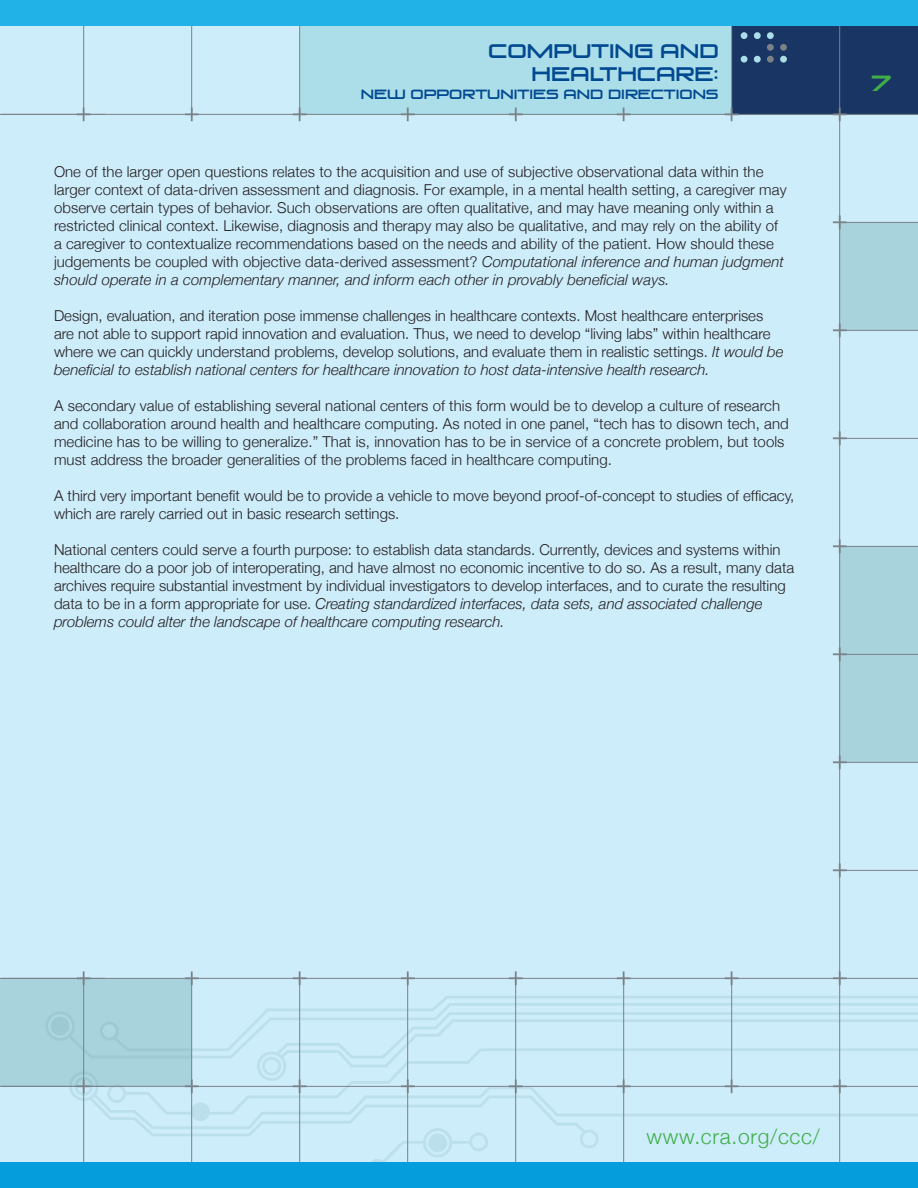
<style>
.page{position:relative;width:918px;height:1188px;background:#ceedfb}
.page>*{position:absolute;margin:0;border:0;box-sizing:border-box;transform-origin:0 0}
.t1{font:300 21px "Helvetica Neue";letter-spacing:.035em;color:#40ae49}
.t2{font:21px "Venus Rising";color:#40ae49}
.t3{font:18.75px/22.5px "Venus Rising";color:#014990;text-align:right}
.t4{font:300 15px/18px "Helvetica Neue";letter-spacing:.005em;color:#231f20}
.t5{font:12.75px "Venus Rising";color:#014990}
.s1{font-style:italic}
</style>
<div class="page">
<div style="left:0;top:979px;width:192px;height:107px;background:#a8d2dc"></div>
<div style="left:840px;top:222px;width:78px;height:108px;background:#a8d2dc"></div>
<div style="left:840px;top:546px;width:78px;height:216px;background:#a8d2dc"></div>
<div style="left:300px;top:16px;width:434px;height:98px;background:#abdee9"></div>
<div style="left:732px;top:6px;width:186px;height:108px;background:#193563"></div>
<hr style="left:0;top:114px;width:105px;height:1px;background:#7a8187">
<hr style="left:0;top:978px;width:105px;height:1px;background:#7a8187">
<hr style="left:0;top:1086px;width:105px;height:1px;background:#7a8187">
<svg style="left:55px;top:994px;width:863px;height:168px"></svg>
<div style="left:101px;top:1023px;width:16px;height:16px;background:#add6e1;border-radius:50%"></div>
<div style="left:100px;top:1022px;width:19px;height:18px;border:3px solid #70aaae;border-radius:50%"></div>
<div style="left:109px;top:1086px;width:16px;height:16px;background:#ccecfa;border-radius:50%"></div>
<div style="left:107px;top:1084px;width:19px;height:19px;border:3px solid #70aaae;border-radius:50%"></div>
<div style="left:193px;top:1104px;width:16px;height:16px;background:#bbdfeb;border-radius:50%"></div>
<div style="left:191px;top:1102px;width:19px;height:19px;border:3px solid #70aaae;border-radius:50%"></div>
<div style="left:368px;top:1159px;width:19px;height:19px;border:3px solid #70aaae;border-radius:50%"></div>
<svg style="left:47px;top:1013px;width:26px;height:26px"></svg>
<div style="left:45px;top:1011px;width:30px;height:30px;border:3px solid #70aaae;border-radius:50%"></div>
<div style="left:52px;top:1018px;width:16px;height:16px;background:#9dcad2;border-radius:50%"></div>
<div style="left:51px;top:1017px;width:19px;height:19px;border:3px solid #70aaae;border-radius:50%"></div>
<svg style="left:424px;top:1129px;width:27px;height:27px"></svg>
<div style="left:423px;top:1128px;width:29px;height:30px;border:3px solid #70aaae;border-radius:50%"></div>
<div style="left:430px;top:1135px;width:16px;height:16px;background:#bbdfeb;border-radius:50%"></div>
<div style="left:428px;top:1133px;width:19px;height:19px;border:3px solid #70aaae;border-radius:50%"></div>
<svg style="left:258px;top:1053px;width:27px;height:27px"></svg>
<div style="left:257px;top:1051px;width:29px;height:30px;border:3px solid #70aaae;border-radius:50%"></div>
<div style="left:264px;top:1058px;width:16px;height:16px;background:#ccecfa;border-radius:50%"></div>
<div style="left:262px;top:1057px;width:19px;height:19px;border:3px solid #70aaae;border-radius:50%"></div>
<svg style="left:70px;top:1073px;width:27px;height:27px"></svg>
<div style="left:69px;top:1072px;width:30px;height:29px;border:3px solid #70aaae;border-radius:50%"></div>
<div style="left:74px;top:1077px;width:19px;height:19px;border:3px solid #70aaae;border-radius:50%"></div>
<div style="left:471px;top:1134px;width:16px;height:16px;background:#ccecfa;border-radius:50%"></div>
<div style="left:469px;top:1133px;width:19px;height:18px;border:3px solid #70aaae;border-radius:50%"></div>
<div style="left:580px;top:1130px;width:19px;height:18px;border:3px solid #70aaae;border-radius:50%"></div>
<div style="left:741px;top:32px;width:7px;height:7px;background:#abdee9;border-radius:50%"></div>
<div style="left:741px;top:56px;width:7px;height:7px;background:#abdee9;border-radius:50%"></div>
<div style="left:754px;top:32px;width:7px;height:7px;background:#abdee9;border-radius:50%"></div>
<div style="left:754px;top:56px;width:7px;height:7px;background:#abdee9;border-radius:50%"></div>
<div style="left:767px;top:44px;width:7px;height:7px;background:#7a8187;border-radius:50%"></div>
<div style="left:767px;top:32px;width:7px;height:7px;background:#abdee9;border-radius:50%"></div>
<div style="left:767px;top:56px;width:7px;height:7px;background:#7a8187;border-radius:50%"></div>
<div style="left:780px;top:44px;width:7px;height:7px;background:#7a8187;border-radius:50%"></div>
<div style="left:780px;top:56px;width:7px;height:7px;background:#abdee9;border-radius:50%"></div>
<hr style="left:83px;top:0;width:1px;height:115px;background:#7a8187">
<hr style="left:191px;top:0;width:1px;height:116px;background:#7a8187">
<hr style="left:299px;top:0;width:1px;height:116px;background:#7a8187">
<hr style="left:731px;top:0;width:1px;height:115px;background:#7a8187">
<hr style="left:1px;top:114px;width:917px;height:1px;background:#7a8187">
<hr style="left:839px;top:222px;width:79px;height:1px;background:#7a8187">
<hr style="left:839px;top:330px;width:79px;height:1px;background:#7a8187">
<hr style="left:840px;top:438px;width:78px;height:1px;background:#7a8187">
<hr style="left:840px;top:546px;width:78px;height:1px;background:#7a8187">
<hr style="left:840px;top:654px;width:78px;height:1px;background:#7a8187">
<hr style="left:839px;top:762px;width:79px;height:1px;background:#7a8187">
<hr style="left:840px;top:870px;width:78px;height:1px;background:#7a8187">
<hr style="left:1px;top:978px;width:917px;height:1px;background:#7a8187">
<hr style="left:1px;top:1086px;width:917px;height:1px;background:#7a8187">
<svg style="left:77px;top:107px;width:13px;height:14px"></svg>
<svg style="left:185px;top:107px;width:14px;height:14px"></svg>
<svg style="left:293px;top:107px;width:13px;height:14px"></svg>
<svg style="left:401px;top:107px;width:14px;height:14px"></svg>
<svg style="left:509px;top:107px;width:14px;height:14px"></svg>
<svg style="left:617px;top:107px;width:13px;height:14px"></svg>
<svg style="left:725px;top:107px;width:13px;height:14px"></svg>
<svg style="left:833px;top:107px;width:14px;height:14px"></svg>
<svg style="left:833px;top:215px;width:14px;height:14px"></svg>
<svg style="left:833px;top:323px;width:14px;height:14px"></svg>
<svg style="left:833px;top:431px;width:14px;height:14px"></svg>
<svg style="left:833px;top:539px;width:14px;height:14px"></svg>
<svg style="left:833px;top:647px;width:14px;height:14px"></svg>
<svg style="left:833px;top:755px;width:14px;height:14px"></svg>
<svg style="left:833px;top:863px;width:14px;height:14px"></svg>
<svg style="left:77px;top:1079px;width:13px;height:14px"></svg>
<svg style="left:185px;top:1079px;width:14px;height:14px"></svg>
<svg style="left:293px;top:1079px;width:13px;height:14px"></svg>
<svg style="left:401px;top:1079px;width:14px;height:14px"></svg>
<svg style="left:509px;top:1079px;width:14px;height:14px"></svg>
<svg style="left:617px;top:1079px;width:13px;height:14px"></svg>
<svg style="left:725px;top:1079px;width:13px;height:14px"></svg>
<svg style="left:833px;top:1079px;width:14px;height:14px"></svg>
<hr style="left:191px;top:977px;width:1px;height:211px;background:#7a8187">
<hr style="left:299px;top:977px;width:1px;height:211px;background:#7a8187">
<hr style="left:407px;top:978px;width:1px;height:210px;background:#7a8187">
<hr style="left:515px;top:976px;width:1px;height:212px;background:#7a8187">
<hr style="left:623px;top:976px;width:1px;height:212px;background:#7a8187">
<hr style="left:731px;top:977px;width:1px;height:110px;background:#7a8187">
<hr style="left:839px;top:0;width:1px;height:1188px;background:#7a8187">
<hr style="left:83px;top:977px;width:1px;height:211px;background:#7a8187">
<svg style="left:77px;top:971px;width:13px;height:14px"></svg>
<svg style="left:185px;top:971px;width:14px;height:14px"></svg>
<svg style="left:293px;top:971px;width:13px;height:14px"></svg>
<svg style="left:401px;top:971px;width:14px;height:14px"></svg>
<svg style="left:509px;top:971px;width:14px;height:14px"></svg>
<svg style="left:617px;top:971px;width:13px;height:14px"></svg>
<svg style="left:725px;top:971px;width:13px;height:14px"></svg>
<svg style="left:833px;top:971px;width:14px;height:14px"></svg>
<div style="left:0;top:0;width:918px;height:26px;background:#21b3e8"></div>
<div style="left:0;top:1162px;width:918px;height:26px;background:#069ddc"></div>
<p class="t3" style="left:488px;top:40px;width:232px">COMPUTING AND<br>HEALTHCARE:</p>
<p class="t5" style="left:361px;top:87px;width:359px">NEW OPPORTUNITIES AND DIRECTIONS</p>
<p class="t4" style="left:54px;top:161px;width:734px">One of the larger open questions relates to the acquisition and use of subjective observational data within the larger context of data-driven assessment and diagnosis. For example, in a mental health setting, a caregiver may observe certain types of behavior. Such observations are often qualitative, and may have meaning only within a restricted clinical context. Likewise, diagnosis and therapy may also be qualitative, and may rely on the ability of a caregiver to contextualize recommendations based on the needs and ability of the patient. How should these judgements be coupled with objective data-derived assessment? <span class="s1">Computational inference and human judgment should operate in a complementary manner, and inform each other in provably beneficial ways.</span></p>
<p class="t4" style="left:54px;top:305px;width:731px">Design, evaluation, and iteration pose immense challenges in healthcare contexts. Most healthcare enterprises are not able to support rapid innovation and evaluation. Thus, we need to develop “living labs” within healthcare where we can quickly understand problems, develop solutions, and evaluate them in realistic settings. <span class="s1">It would be beneficial to establish national centers for healthcare innovation to host data-intensive health research.</span></p>
<p class="t4" style="left:54px;top:395px;width:736px">A secondary value of establishing several national centers of this form would be to develop a culture of research and collaboration around health and healthcare computing. As noted in one panel, “tech has to disown tech, and medicine has to be willing to generalize.” That is, innovation has to be in service of a concrete problem, but tools must address the broader generalities of the problems faced in healthcare computing.</p>
<p class="t4" style="left:54px;top:485px;width:742px">A third very important benefit would be to provide a vehicle to move beyond proof-of-concept to studies of efficacy, which are rarely carried out in basic research settings.</p>
<p class="t4" style="left:54px;top:539px;width:742px">National centers could serve a fourth purpose: to establish data standards. Currently, devices and systems within healthcare do a poor job of interoperating, and have almost no economic incentive to do so. As a result, many data archives require substantial investment by individual investigators to develop interfaces, and to curate the resulting data to be in a form appropriate for use. <span class="s1">Creating standardized interfaces, data sets, and associated challenge problems could alter the landscape of healthcare computing research.</span></p>
<h1 class="t2" style="left:871px;top:71px;width:22px">7</h1>
<h1 class="t1" style="left:647px;top:1120px;width:175px">www.cra.org/ccc/</h1>
</div>
